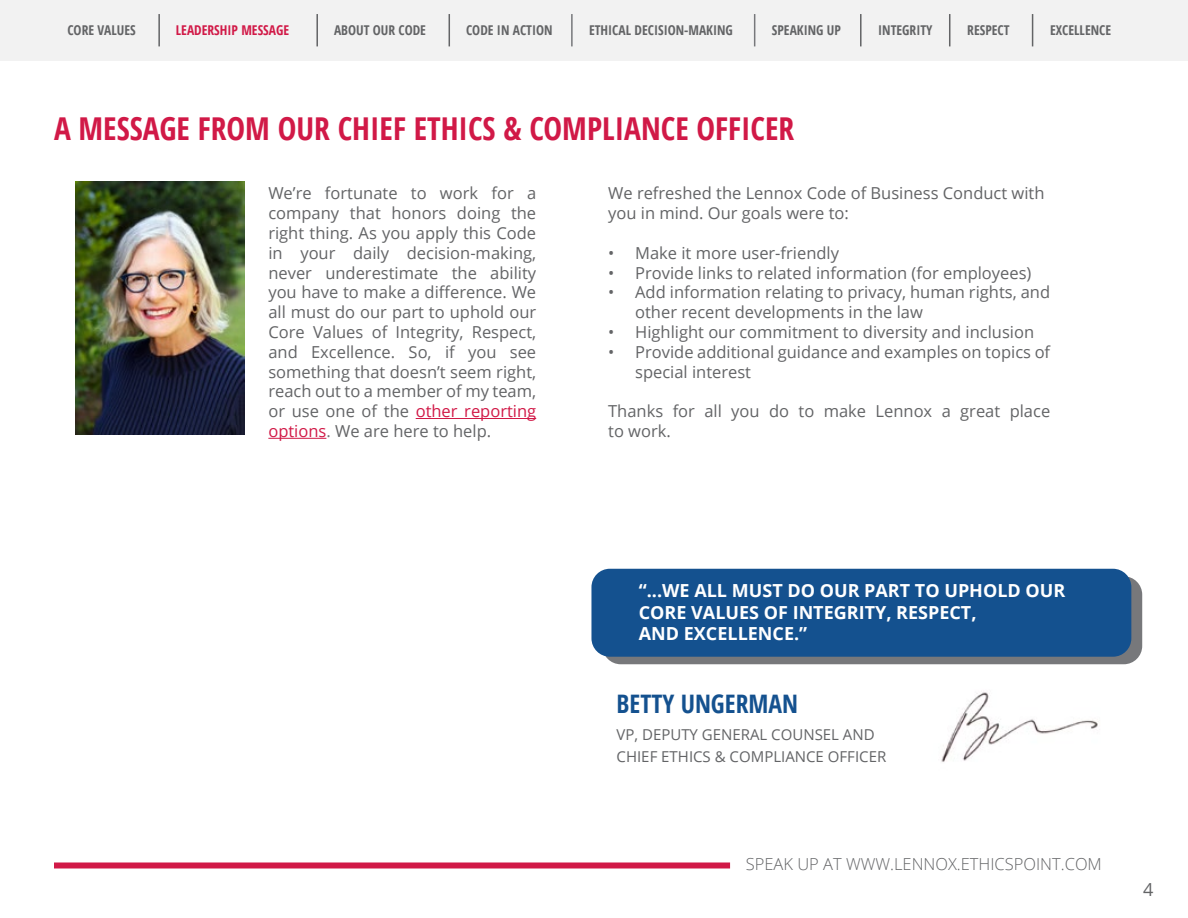
<style>
.page{position:relative;width:1188px;height:918px;background:#fff}
.page>*{position:absolute;margin:0;border:0;box-sizing:border-box;transform-origin:0 0}
.t1{font:700 condensed 31.5px "Open Sans";color:#d11947}
.t2{font:700 condensed 25.5px "Open Sans";color:#14518f}
.t3{font:700 18px/21.6px "Open Sans";color:#fff}
.t4{font:18px "Open Sans";color:#636466}
.t5{font:16.5px/19.8px "Open Sans";color:#636466}
.t6{font:300 16.5px "Open Sans";color:#636466}
.t7{font:15px/21.6px "Open Sans";color:#636466}
.t8{font:700 condensed 13.5px "Open Sans";color:#636466}
.t9{font:700 condensed 13.5px "Open Sans";color:#d11947}
.s1{color:#d11947}
.s2{color:#77787b}
</style>
<div class="page">
<div style="left:0;top:0;width:1188px;height:60px;background:#f2f2f2"></div>
<hr style="left:571px;top:14px;width:2px;height:32px;background:#77787b">
<hr style="left:449px;top:14px;width:1px;height:32px;background:#636466">
<hr style="left:754px;top:14px;width:1px;height:32px;background:#77787b">
<hr style="left:860px;top:14px;width:2px;height:32px;background:#636466">
<hr style="left:949px;top:14px;width:1px;height:32px;background:#636466">
<hr style="left:1032px;top:14px;width:1px;height:32px;background:#636466">
<hr style="left:316px;top:14px;width:2px;height:32px;background:#636466">
<hr style="left:158px;top:14px;width:2px;height:32px;background:#636466">
<div style="left:54px;top:862px;width:676px;height:6px;background:#d11947"></div>
<img style="left:941px;top:692px;width:158px;height:70px">
<div style="left:602px;top:576px;width:540px;height:88px;background:#77787b;border-radius:18px"></div>
<div style="left:591px;top:569px;width:540px;height:88px;background:#14518f;border-radius:18px"></div>
<hr style="left:416px;top:418px;width:120px;height:1px;background:#d11947">
<hr style="left:268px;top:438px;width:58px;height:1px;background:#d11947">
<img style="left:76px;top:182px;width:168px;height:253px">
<p class="t8" style="left:68px;top:21px;width:70px">CORE VALUES</p>
<p class="t9" style="left:176px;top:21px;width:115px">LEADERSHIP MESSAGE</p>
<p class="t8" style="left:334px;top:21px;width:93px">ABOUT OUR CODE</p>
<p class="t8" style="left:466px;top:21px;width:88px">CODE IN ACTION</p>
<p class="t8" style="left:589px;top:21px;width:145px">ETHICAL DECISION-MAKING</p>
<p class="t8" style="left:772px;top:21px;width:71px">SPEAKING UP</p>
<p class="t8" style="left:878px;top:21px;width:56px">INTEGRITY</p>
<p class="t8" style="left:967px;top:21px;width:44px">RESPECT</p>
<p class="t8" style="left:1050px;top:21px;width:62px">EXCELLENCE</p>
<h1 class="t1" style="left:54px;top:107px;width:742px">A MESSAGE FROM OUR CHIEF ETHICS &amp; COMPLIANCE OFFICER</h1>
<p class="t5" style="left:268px;top:183px;width:269px;text-align:justify">We’re fortunate to work for a company that honors doing the right thing. As you apply this Code in your daily decision-making, never underestimate the ability you have to make a difference. We all must do our part to uphold our Core Values of Integrity, Respect, and Excellence. So, if you see something that doesn’t seem right, reach out to a member of my team, or use one of the <span class="s1">other reporting options</span><span class="s2">.</span> We are here to help.</p>
<p class="t5" style="left:608px;top:183px;width:438px">We refreshed the Lennox Code of Business Conduct with you in mind. Our goals were to:</p>
<p class="t5" style="left:608px;top:243px;width:232px">• Make it more user-friendly</p>
<p class="t5" style="left:608px;top:262px;width:425px">• Provide links to related information (for employees)</p>
<p class="t5" style="left:635px;top:282px;width:417px;text-indent:-27px">• Add information relating to privacy, human rights, and other recent developments in the law</p>
<p class="t5" style="left:608px;top:322px;width:428px">• Highlight our commitment to diversity and inclusion</p>
<p class="t5" style="left:635px;top:342px;width:417px;text-indent:-27px">• Provide additional guidance and examples on topics of special interest</p>
<p class="t5" style="left:608px;top:401px;width:444px">Thanks for all you do to make Lennox a great place to work.</p>
<p class="t3" style="left:639px;top:579px;width:428px">“...WE ALL MUST DO OUR PART TO UPHOLD OUR<br>CORE VALUES OF INTEGRITY, RESPECT,<br>AND EXCELLENCE.”</p>
<h2 class="t2" style="left:617px;top:685px;width:183px">BETTY UNGERMAN</h2>
<p class="t7" style="left:617px;top:724px;width:271px">VP, DEPUTY GENERAL COUNSEL AND<br>CHIEF ETHICS &amp; COMPLIANCE OFFICER</p>
<p class="t6" style="left:746px;top:852px;width:358px">SPEAK UP AT WWW.LENNOX.ETHICSPOINT.COM</p>
<p class="t4" style="left:1143px;top:877px;width:12px">4</p>
</div>
